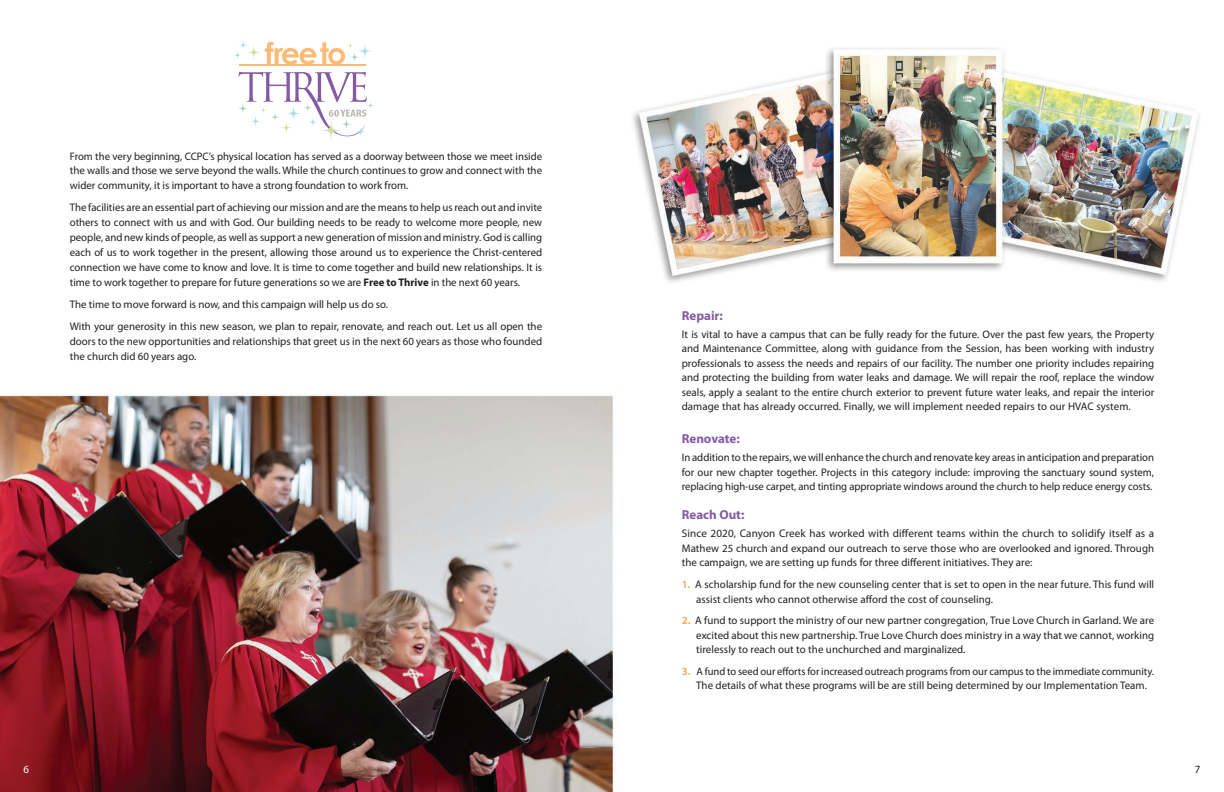
<style>
.page{position:relative;width:1224px;height:792px;background:#fff}
.page>*{position:absolute;margin:0;border:0;box-sizing:border-box;transform-origin:0 0}
.t1{font:700 13px "Myriad Pro";color:#845aa5}
.t2{font:11.1px "Myriad Pro";letter-spacing:.01em;color:#231f20}
.t3{font:11px/14.5px "Myriad Pro";color:#231f20;text-align:justify}
.t4{font:11px "Myriad Pro";color:#fff}
.t5{font:10.9px "Myriad Pro";letter-spacing:-.005em;color:#231f20}
.t6{font:10.8px "Myriad Pro";letter-spacing:-.005em;color:#231f20}
.s1{font-weight:700}
.s2{font-weight:700;color:#f4b067}
.s3{font-weight:700;font-size:11px;color:#f4b067}
</style>
<div class="page">
<img style="left:0;top:41px;width:1200px;height:751px">
<svg style="left:265px;top:42px;width:80px;height:22px"></svg>
<hr style="left:239px;top:64px;width:127px;height:2px;background:#fcbb74">
<svg style="left:238px;top:72px;width:129px;height:67px"></svg>
<svg style="left:318px;top:117px;width:26px;height:26px"></svg>
<svg style="left:236px;top:101px;width:14px;height:14px"></svg>
<svg style="left:339px;top:117px;width:15px;height:15px"></svg>
<svg style="left:306px;top:116px;width:13px;height:12px"></svg>
<svg style="left:244px;top:43px;width:19px;height:19px"></svg>
<svg style="left:354px;top:125px;width:14px;height:13px"></svg>
<svg style="left:248px;top:114px;width:15px;height:15px"></svg>
<svg style="left:269px;top:111px;width:12px;height:12px"></svg>
<svg style="left:279px;top:120px;width:15px;height:16px"></svg>
<svg style="left:284px;top:103px;width:19px;height:20px"></svg>
<svg style="left:232px;top:50px;width:10px;height:10px"></svg>
<svg style="left:237px;top:39px;width:13px;height:13px"></svg>
<svg style="left:348px;top:51px;width:13px;height:13px"></svg>
<svg style="left:302px;top:102px;width:12px;height:12px"></svg>
<svg style="left:355px;top:41px;width:20px;height:20px"></svg>
<svg style="left:346px;top:41px;width:9px;height:9px"></svg>
<svg style="left:259px;top:106px;width:9px;height:9px"></svg>
<svg style="left:366px;top:101px;width:10px;height:9px"></svg>
<p class="t5" style="left:70px;top:150px;width:474px">From the very beginning, CCPC’s physical location has served as a doorway between those we meet inside</p>
<p class="t3" style="left:70px;top:164px;width:474px;line-height:14.9px">the walls and those we serve beyond the walls. While the church continues to grow and connect with the wider community, it is important to have a strong foundation to work from.</p>
<p class="t3" style="left:70px;top:201px;width:474px;line-height:14.9px">The facilities are an essential part of achieving our mission and are the means to help us reach out and invite others to connect with us and with God. Our building needs to be ready to welcome more people, new people, and new kinds of people, as well as support a new generation of mission and ministry. God is calling each of us to work together in the present, allowing those around us to experience the Christ-centered connection we have come to know and love. It is time to come together and build new relationships. It is time to work together to prepare for future generations so we are <span class="s1">Free to Thrive</span> in the next 60 years.</p>
<p class="t3" style="left:70px;top:297px;width:320px">The time to move forward is now, and this campaign will help us do so.</p>
<p class="t3" style="left:70px;top:319px;width:474px;line-height:14.9px">With your generosity in this new season, we plan to repair, renovate, and reach out. Let us all open the doors to the new opportunities and relationships that greet us in the next 60 years as those who founded the church did 60 years ago.</p>
<p class="t1" style="left:682px;top:308px;width:43px">Repair:</p>
<p class="t3" style="left:682px;top:327px;width:474px">It is vital to have a campus that can be fully ready for the future. Over the past few years, the Property and Maintenance Committee, along with guidance from the Session, has been working with industry professionals to assess the needs and repairs of our facility. The number one priority includes repairing and protecting the building from water leaks and damage. We will repair the roof, replace the window seals, apply a sealant to the entire church exterior to prevent future water leaks, and repair the interior damage that has already occurred. Finally, we will implement needed repairs to our HVAC system.</p>
<p class="t1" style="left:682px;top:432px;width:60px">Renovate:</p>
<p class="t3" style="left:682px;top:451px;width:474px">In addition to the repairs, we will enhance the church and renovate key areas in anticipation and preparation for our new chapter together. Projects in this category include: improving the sanctuary sound system,</p>
<p class="t5" style="left:682px;top:481px;width:472px">replacing high-use carpet, and tinting appropriate windows around the church to help reduce energy costs.</p>
<p class="t1" style="left:682px;top:508px;width:64px">Reach Out:</p>
<p class="t2" style="left:682px;top:528px;width:474px">Since 2020, Canyon Creek has worked with different teams within the church to solidify itself as a</p>
<p class="t3" style="left:682px;top:541px;width:474px">Mathew 25 church and expand our outreach to serve those who are overlooked and ignored. Through the campaign, we are setting up funds for three different initiatives. They are:</p>
<p class="t3" style="left:696px;top:577px;width:460px;text-indent:-14px"><span class="s2">1.</span> A scholarship fund for the new counseling center that is set to open in the near future. This fund will assist clients who cannot otherwise afford the cost of counseling.</p>
<p class="t3" style="left:696px;top:614px;width:460px;text-indent:-14px"><span class="s2">2.</span> A fund to support the ministry of our new partner congregation, True Love Church in Garland. We are excited about this new partnership. True Love Church does ministry in a way that we cannot, working tirelessly to reach out to the unchurched and marginalized.</p>
<p class="t6" style="left:682px;top:665px;width:474px"><span class="s3">3.</span> A fund to seed our efforts for increased outreach programs from our campus to the immediate community.</p>
<p class="t3" style="left:696px;top:679px;width:452px">The details of what these programs will be are still being determined by our Implementation Team.</p>
<p class="t4" style="left:23px;top:763px;width:7px">6</p>
<p class="t3" style="left:1195px;top:762px;width:7px">7</p>
</div>
